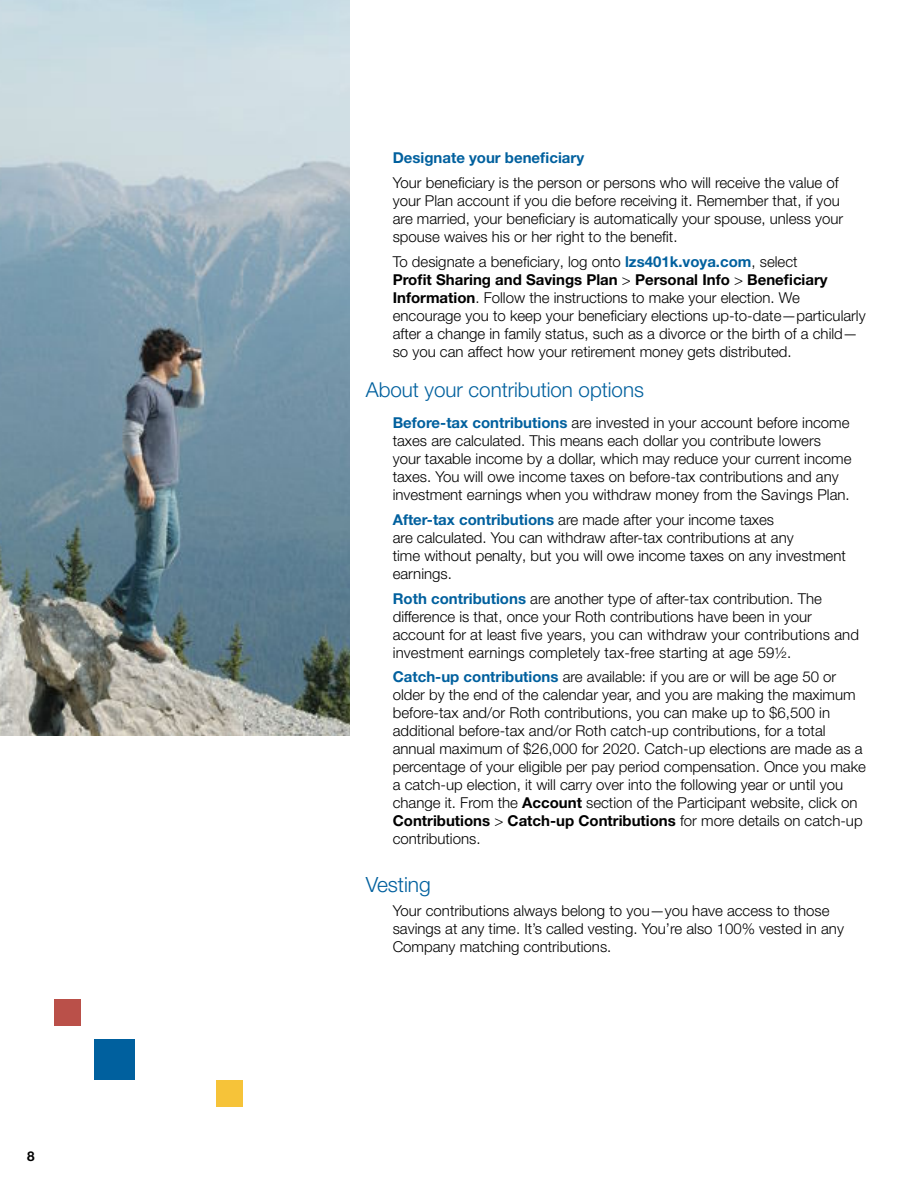
<style>
.page{position:relative;width:918px;height:1188px;background:#fff}
.page>*{position:absolute;margin:0;border:0;box-sizing:border-box;transform-origin:0 0}
.t1{font:300 21px "Helvetica Neue LT Pro";color:#00609e}
.t2{font:300 20.55px "Helvetica Neue LT Pro";color:#00609e}
.t3{font:300 15px/18px "Helvetica Neue LT Pro";color:#000}
.t4{font:700 15px "Helvetica Neue LT Pro";color:#00609e}
.t5{font:700 13.5px "Helvetica Neue LT Pro";color:#000}
.s1{font-weight:700;color:#00609e}
.s2{font-weight:700}
</style>
<div class="page">
<img style="left:0;top:0;width:349px;height:735px">
<div style="left:95px;top:1040px;width:40px;height:40px;background:#00609e"></div>
<div style="left:54px;top:999px;width:27px;height:27px;background:#ba5049"></div>
<div style="left:216px;top:1080px;width:27px;height:27px;background:#f6c339"></div>
<p class="t5" style="left:27px;top:1147px;width:9px">8</p>
<p class="t4" style="left:393px;top:148px;width:193px">Designate your beneficiary</p>
<p class="t3" style="left:393px;top:173px;width:452px">Your beneficiary is the person or persons who will receive the value of your Plan account if you die before receiving it. Remember that, if you are married, your beneficiary is automatically your spouse, unless your spouse waives his or her right to the benefit.</p>
<p class="t3" style="left:393px;top:252px;width:474px">To designate a beneficiary, log onto <span class="s1">lzs401k.voya.com</span>, select<br><span class="s2">Profit Sharing and Savings Plan</span> &gt; <span class="s2">Personal Info</span> &gt; <span class="s2">Beneficiary Information</span>. Follow the instructions to make your election. We encourage you to keep your beneficiary elections up-to-date—particularly after a change in family status, such as a divorce or the birth of a child— so you can affect how your retirement money gets distributed.</p>
<h2 class="t2" style="left:366px;top:377px;width:280px">About your contribution options</h2>
<p class="t3" style="left:393px;top:413px;width:460px"><span class="s1">Before-tax contributions</span> are invested in your account before income taxes are calculated. This means each dollar you contribute lowers your taxable income by a dollar, which may reduce your current income taxes. You will owe income taxes on before-tax contributions and any investment earnings when you withdraw money from the Savings Plan.</p>
<p class="t3" style="left:393px;top:510px;width:455px"><span class="s1">After-tax contributions</span> are made after your income taxes<br>are calculated. You can withdraw after-tax contributions at any<br>time without penalty, but you will owe income taxes on any investment earnings.</p>
<p class="t3" style="left:393px;top:589px;width:468px"><span class="s1">Roth contributions</span> are another type of after-tax contribution. The difference is that, once your Roth contributions have been in your account for at least five years, you can withdraw your contributions and investment earnings completely tax-free starting at age 59½.</p>
<p class="t3" style="left:393px;top:668px;width:475px"><span class="s1">Catch-up contributions</span> are available: if you are or will be age 50 or older by the end of the calendar year, and you are making the maximum before-tax and/or Roth contributions, you can make up to $6,500 in additional before-tax and/or Roth catch-up contributions, for a total annual maximum of $26,000 for 2020. Catch-up elections are made as a percentage of your eligible per pay period compensation. Once you make a catch-up election, it will carry over into the following year or until you change it. From the <span class="s2">Account</span> section of the Participant website, click on <span class="s2">Contributions</span> &gt; <span class="s2">Catch-up Contributions</span> for more details on catch-up contributions.</p>
<h1 class="t1" style="left:366px;top:871px;width:67px">Vesting</h1>
<p class="t3" style="left:393px;top:902px;width:453px">Your contributions always belong to you—you have access to those savings at any time. It’s called vesting. You’re also 100% vested in any<br>Company matching contributions.</p>
</div>
